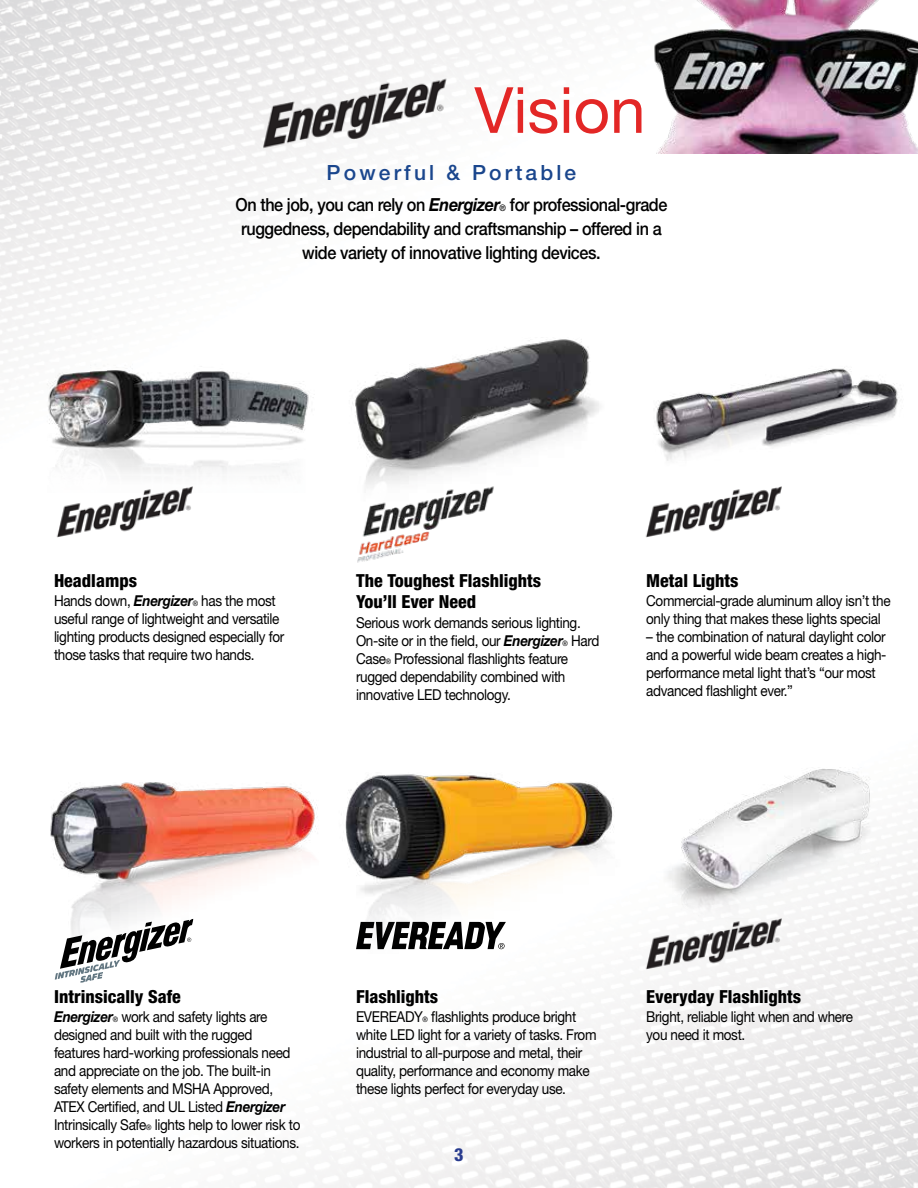
<style>
.page{position:relative;width:918px;height:1188px;background:#fff}
.page>*{position:absolute;margin:0;border:0;box-sizing:border-box;transform-origin:0 0}
.t1{font:63.75px "Helvetica Neue LT Std";color:#e32726}
.t2{font:500 21px "Helvetica Neue LT Std";letter-spacing:.15em;color:#1a468d}
.t3{font:500 18px/24px "Helvetica Neue LT Std";letter-spacing:-.025em;color:#000;text-align:center;scale:.9 1}
.t4{font:800 condensed 18px/21.6px "Helvetica Neue LT Std";color:#000}
.t5{font:800 condensed 18px "Helvetica Neue LT Std";color:#283b8e}
.t6{font:15px/18px "Helvetica Neue LT Std";letter-spacing:-.025em;color:#000;scale:.9 1}
.s1{font-weight:700;font-style:italic}
.s2{font-size:9px}
.s3{font-size:7.5px}
</style>
<div class="page">
<img style="left:1px;top:0;width:917px;height:1188px">
<img style="left:40px;top:355px;width:277px;height:218px">
<img style="left:512px;top:0;width:406px;height:153px">
<img style="left:340px;top:338px;width:269px;height:192px">
<img style="left:636px;top:357px;width:282px;height:130px">
<img style="left:646px;top:767px;width:245px;height:177px">
<img style="left:304px;top:755px;width:320px;height:222px">
<img style="left:43px;top:766px;width:285px;height:231px">
<img style="left:356px;top:484px;width:140px;height:82px">
<img style="left:249px;top:6px;width:215px;height:215px">
<img style="left:47px;top:432px;width:158px;height:159px">
<img style="left:636px;top:432px;width:158px;height:159px">
<img style="left:636px;top:864px;width:158px;height:159px">
<img style="left:43px;top:947px;width:89px;height:48px">
<svg style="left:55px;top:919px;width:139px;height:64px"></svg>
<h1 class="t1" style="left:474px;top:72px;width:173px">Vision</h1>
<h2 class="t2" style="left:327px;top:160px;width:251px">Powerful &amp; Portable</h2>
<p class="t3" style="left:235px;top:192px;width:481px">On the job, you can rely on <span class="s1">Energizer</span><span class="s2">®</span> for professional-grade ruggedness, dependability and craftsmanship – offered in a wide variety of innovative lighting devices.</p>
<p class="t4" style="left:54px;top:569px;width:85px">Headlamps</p>
<p class="t6" style="left:54px;top:592px;width:257px">Hands down, <span class="s1">Energizer</span><span class="s3">®</span> has the most useful range of lightweight and versatile lighting products designed especially for those tasks that require two hands.</p>
<p class="t4" style="left:356px;top:569px;width:187px">The Toughest Flashlights<br>You’ll Ever Need</p>
<p class="t6" style="left:356px;top:613px;width:272px">Serious work demands serious lighting.<br>On-site or in the field, our <span class="s1">Energizer</span><span class="s3">®</span> Hard Case<span class="s3">®</span> Professional flashlights feature rugged dependability combined with innovative LED technology.</p>
<p class="t4" style="left:646px;top:569px;width:94px">Metal Lights</p>
<p class="t6" style="left:646px;top:592px;width:273px">Commercial-grade aluminum alloy isn’t the only thing that makes these lights special</p>
<p class="t6" style="left:646px;top:628px;width:269px">– the combination of natural daylight color and a powerful wide beam creates a high&shy;performance metal light that’s “our most advanced flashlight ever.”</p>
<p class="t4" style="left:54px;top:986px;width:128px">Intrinsically Safe</p>
<p class="t6" style="left:54px;top:1008px;width:275px"><span class="s1">Energizer</span><span class="s3">®</span> work and safety lights are designed and built with the rugged features hard-working professionals need and appreciate on the job. The built-in safety elements and MSHA Approved, ATEX Certified, and UL Listed <span class="s1">Energizer </span>Intrinsically Safe<span class="s3">®</span> lights help to lower risk to workers in potentially hazardous situations.</p>
<p class="t4" style="left:356px;top:986px;width:84px">Flashlights</p>
<p class="t6" style="left:356px;top:1008px;width:269px">EVEREADY<span class="s3">®</span> flashlights produce bright white LED light for a variety of tasks. From industrial to all-purpose and metal, their quality, performance and economy make these lights perfect for everyday use.</p>
<p class="t5" style="left:454px;top:1143px;width:11px">3</p>
<p class="t4" style="left:646px;top:986px;width:156px">Everyday Flashlights</p>
<p class="t6" style="left:646px;top:1008px;width:231px">Bright, reliable light when and where you need it most.</p>
</div>
